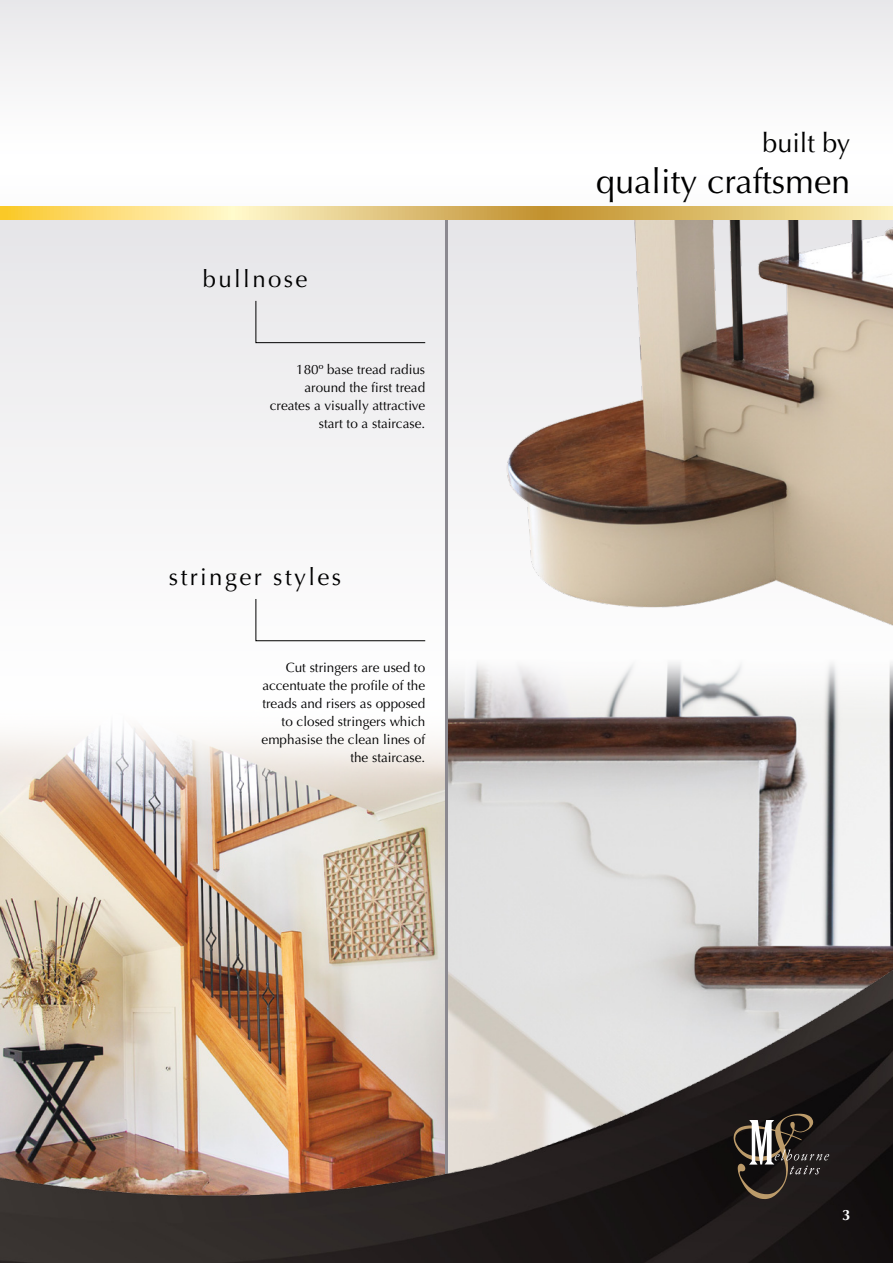
<style>
.page{position:relative;width:893px;height:1263px;background:#fff}
.page>*{position:absolute;margin:0;border:0;box-sizing:border-box;transform-origin:0 0}
.t1{font:34.5px "Optima LT Std";color:#000}
.t2{font:27px "Optima LT Std";color:#000}
.t3{font:24px "Optima LT Std";letter-spacing:.1em;color:#000}
.t4{font:700 15px "Optima LT Std";color:#fff}
.t5{font:13.5px/18px "Optima LT Std";color:#000;text-align:right}
</style>
<div class="page">
<div style="left:0;top:0;width:893px;height:343px;background:linear-gradient(to right,#f7f6f7,#f7f6f7)"></div>
<div style="left:0;top:213px;width:893px;height:1050px;background:#f2f1f3"></div>
<img style="left:0;top:626px;width:445px;height:309px">
<img style="left:448px;top:641px;width:445px;height:294px">
<img style="left:436px;top:219px;width:457px;height:421px">
<hr style="left:445px;top:213px;width:3px;height:975px;background:#8b8990">
<img style="left:0;top:935px;width:893px;height:328px">
<svg style="left:733px;top:1114px;width:96px;height:85px;background:#3f3833"></svg>
<svg style="left:0;top:206px;width:893px;height:13px;background:#e7c977"></svg>
<div style="left:255px;top:599px;width:171px;height:42px;background:#fbfbfc"></div>
<svg style="left:255px;top:300px;width:171px;height:43px"></svg>
<p class="t3" style="left:203px;top:265px;width:106px">bullnose</p>
<p class="t5" style="left:270px;top:361px;width:157px">180º base tread radius around the first tread creates a visually attractive start to a staircase.</p>
<p class="t3" style="left:169px;top:563px;width:174px">stringer styles</p>
<p class="t5" style="left:262px;top:659px;width:165px">Cut stringers are used to accentuate the profile of the treads and risers as opposed to closed stringers which emphasise the clean lines of the staircase.</p>
<p class="t2" style="left:762px;top:127px;width:90px">built by</p>
<p class="t1" style="left:596px;top:162px;width:256px">quality craftsmen</p>
<p class="t4" style="left:842px;top:1207px;width:10px">3</p>
</div>
